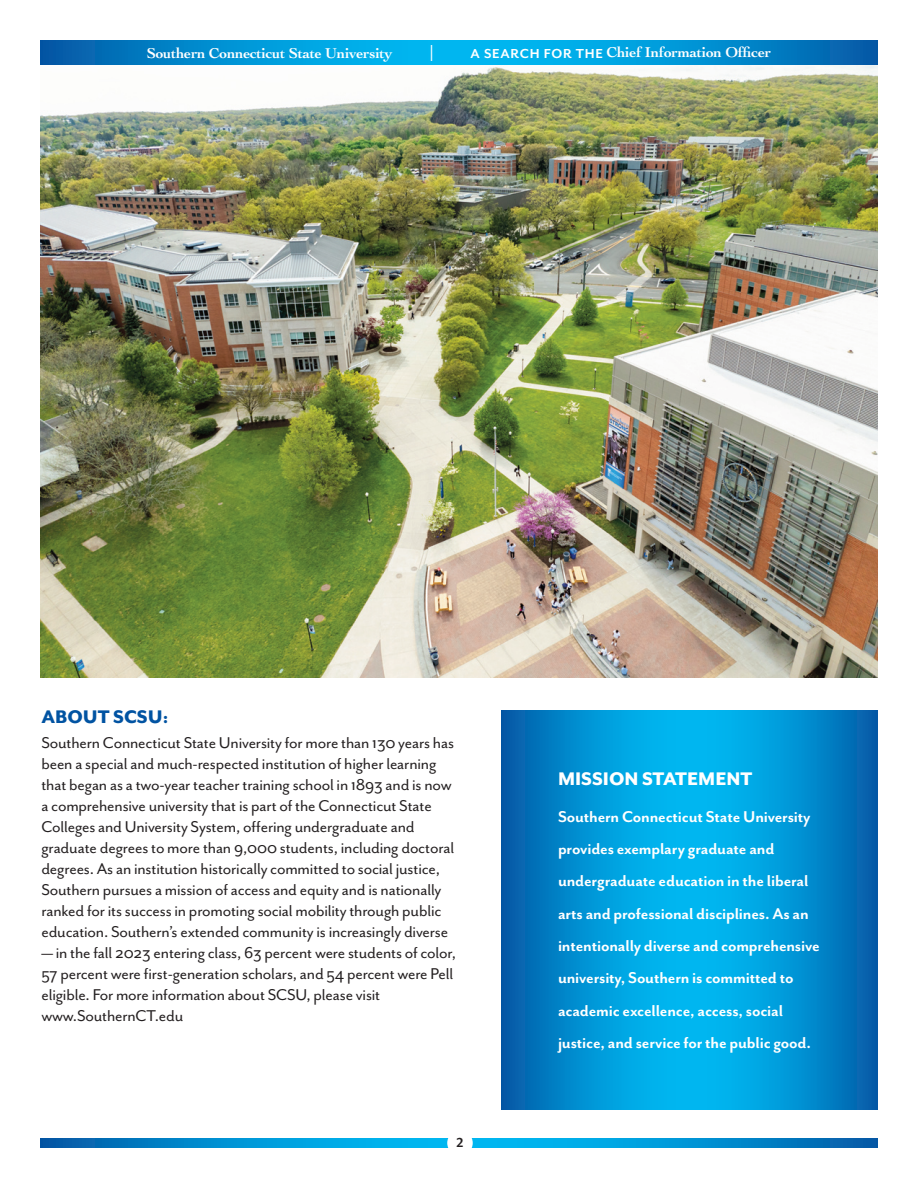
<style>
.page{position:relative;width:918px;height:1188px;background:#fff}
.page>*{position:absolute;margin:0;border:0;box-sizing:border-box;transform-origin:0 0}
.t1{font:22.5px "Cochin LT Std";color:#fff}
.t2{font:800 21px "Mr Eaves San OT";color:#fff}
.t3{font:800 21px "Mr Eaves San OT";color:#0153a2}
.t4{font:18px/21px "Mr Eaves San OT";letter-spacing:-.01em;color:#231f20}
.t5{font:700 18px/32.4px "Mr Eaves San OT";letter-spacing:-.01em;color:#fff}
.t6{font:700 15px "Cochin LT Std";letter-spacing:-.015em;color:#fff}
.t7{font:700 15px "Mr Eaves San OT";color:#231f20}
.s1{font-family:"Mr Eaves San OT"}
</style>
<div class="page">
<svg style="left:40px;top:1138px;width:838px;height:9px;background:#0092d3"></svg>
<div style="left:447px;top:1130px;width:26px;height:26px;background:#fff;border-radius:50%"></div>
<svg style="left:40px;top:40px;width:838px;height:25px;background:#0093d4"></svg>
<svg style="left:501px;top:710px;width:377px;height:400px;background:#0093d4"></svg>
<img style="left:41px;top:65px;width:837px;height:613px">
<p class="t6" style="left:147px;top:44px;width:247px">Southern Connecticut State University</p>
<p class="t1" style="left:429px;top:41px;width:6px">|</p>
<p class="t6" style="left:471px;top:43px;width:302px"><span class="s1">A SEARCH FOR THE</span> Chief Information Officer</p>
<p class="t3" style="left:41px;top:710px;width:128px">ABOUT SCSU:</p>
<p class="t4" style="left:41px;top:735px;width:414px">Southern Connecticut State University for more than 130 years has been a special and much-respected institution of higher learning that began as a two-year teacher training school in 1893 and is now a comprehensive university that is part of the Connecticut State Colleges and University System, offering undergraduate and graduate degrees to more than 9,000 students, including doctoral degrees. As an institution historically committed to social justice, Southern pursues a mission of access and equity and is nationally ranked for its success in promoting social mobility through public education. Southern’s extended community is increasingly diverse</p>
<p class="t4" style="left:41px;top:945px;width:416px">— in the fall 2023 entering class, 63 percent were students of color, 57 percent were first-generation scholars, and 54 percent were Pell eligible. For more information about SCSU, please visit www.SouthernCT.edu</p>
<p class="t7" style="left:456px;top:1138px;width:9px">2</p>
<p class="t2" style="left:558px;top:772px;width:196px">MISSION STATEMENT</p>
<p class="t5" style="left:558px;top:802px;width:263px">Southern Connecticut State University provides exemplary graduate and undergraduate education in the liberal arts and professional disciplines. As an intentionally diverse and comprehensive university, Southern is committed to academic excellence, access, social justice, and service for the public good.</p>
</div>
